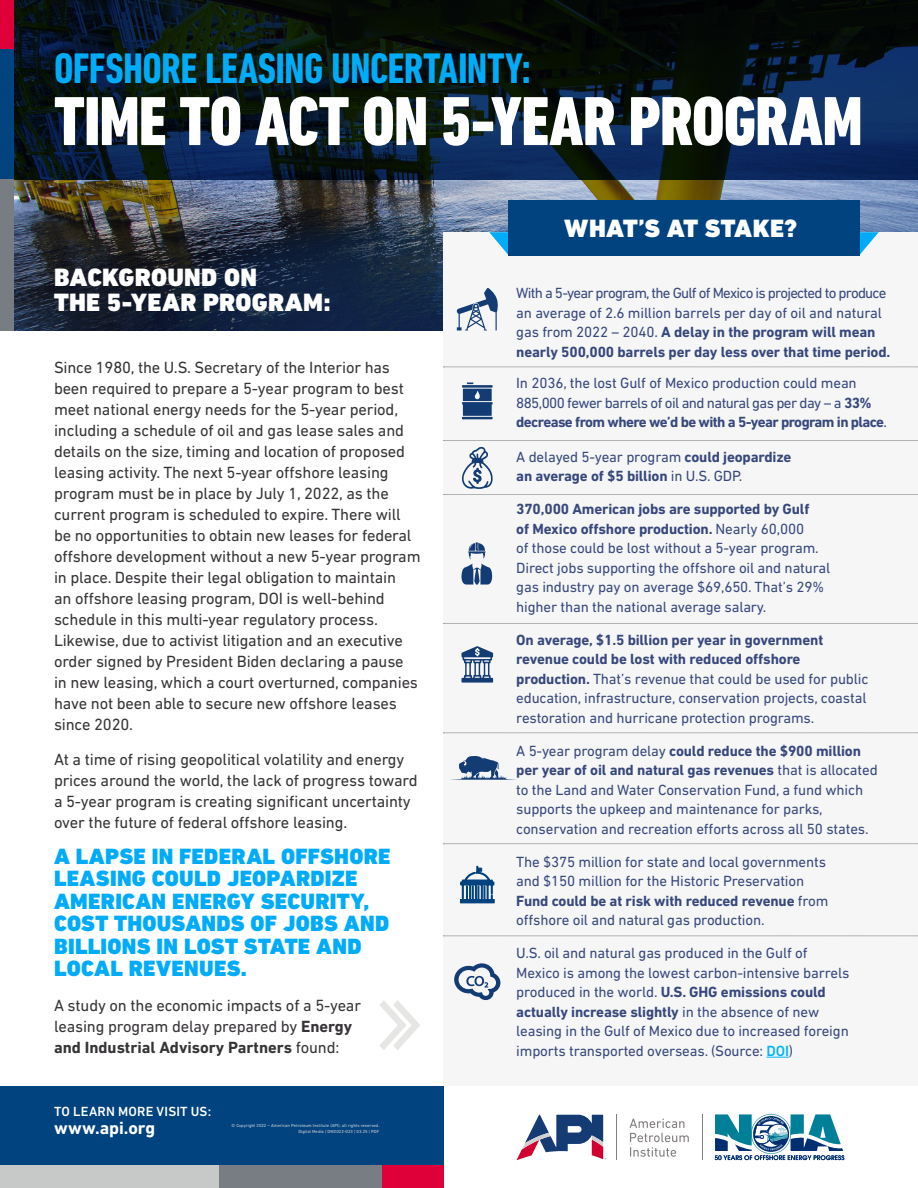
<style>
.page{position:relative;width:918px;height:1188px;background:#fff}
.page>*{position:absolute;margin:0;border:0;box-sizing:border-box;transform-origin:0 0}
.t1{font:800 condensed 70.5px "DIN Next LT Pro";letter-spacing:-.015em;color:#fff}
.t2{font:700 condensed 43.5px "DIN Next LT Pro";letter-spacing:-.015em;color:#00acf9}
.t3{font:900 25.5px/25.5px "DIN Next LT Pro";letter-spacing:.01em;color:#fff}
.t4{font:900 22.5px/22.5px "DIN Next LT Pro";letter-spacing:.01em;color:#00acf9}
.t5{font:700 18px "DIN Next LT Pro";letter-spacing:-.005em;color:#fff}
.t6{font:16.5px/21px "DIN Next LT Pro";letter-spacing:-.01em;color:#373437}
.t7{font:15px/19.5px "DIN Next LT Pro";letter-spacing:-.01em;color:#38487d}
.t8{font:15px/19.5px "DIN Next LT Pro";letter-spacing:-.05em;color:#38487d}
.t9{font:700 15px/19.5px "DIN Next LT Pro";letter-spacing:-.01em;color:#38487d}
.t10{font:500 13.5px "DIN Next LT Pro";letter-spacing:.015em;color:#fff}
.t11{font:4.5px/6px "DIN Next LT Pro";letter-spacing:.01em;color:#d3d5d4;text-align:right}
.s1{font-weight:700}
.s2{font-weight:400}
.s3{font-weight:500;color:#00b5fa}
</style>
<div class="page">
<img style="left:14px;top:229px;width:904px;height:101px">
<img style="left:14px;top:180px;width:904px;height:49px">
<div style="left:443px;top:232px;width:475px;height:956px;background:#f5f6f5"></div>
<div style="left:443px;top:1086px;width:475px;height:102px;background:#fff"></div>
<div style="left:0;top:1086px;width:443px;height:79px;background:#00437f"></div>
<div style="left:0;top:1165px;width:261px;height:23px;background:#c7c9c8"></div>
<div style="left:219px;top:1165px;width:163px;height:23px;background:#777d83"></div>
<div style="left:382px;top:1165px;width:61px;height:23px;background:#df003a"></div>
<img style="left:14px;top:0;width:904px;height:180px">
<svg style="left:630px;top:1119px;width:59px;height:38px"></svg>
<hr style="left:616px;top:1115px;width:1px;height:45px;background:#817d80">
<svg style="left:516px;top:1115px;width:90px;height:45px"></svg>
<hr style="left:702px;top:1114px;width:1px;height:46px;background:#817d80">
<svg style="left:715px;top:1114px;width:129px;height:46px"></svg>
<div style="left:0;top:175px;width:14px;height:155px;background:#777d83"></div>
<div style="left:0;top:45px;width:14px;height:134px;background:#00437f"></div>
<div style="left:0;top:0;width:14px;height:49px;background:#df003a"></div>
<svg style="left:379px;top:1000px;width:41px;height:50px"></svg>
<svg style="left:489px;top:232px;width:20px;height:24px"></svg>
<svg style="left:860px;top:232px;width:19px;height:23px"></svg>
<div style="left:509px;top:200px;width:351px;height:56px;background:#00437f"></div>
<svg style="left:443px;top:367px;width:475px;height:1px"></svg>
<svg style="left:443px;top:440px;width:475px;height:1px"></svg>
<svg style="left:443px;top:623px;width:475px;height:1px"></svg>
<svg style="left:443px;top:733px;width:475px;height:1px"></svg>
<svg style="left:443px;top:843px;width:475px;height:1px"></svg>
<svg style="left:443px;top:936px;width:475px;height:1px"></svg>
<svg style="left:443px;top:447px;width:475px;height:48px"></svg>
<svg style="left:461px;top:646px;width:32px;height:37px"></svg>
<svg style="left:461px;top:542px;width:32px;height:43px"></svg>
<svg style="left:462px;top:383px;width:31px;height:36px"></svg>
<svg style="left:450px;top:756px;width:66px;height:24px"></svg>
<svg style="left:460px;top:866px;width:34px;height:33px"></svg>
<hr style="left:461px;top:882px;width:33px;height:3px;background:#00437f">
<hr style="left:460px;top:899px;width:34px;height:4px;background:#00437f">
<svg style="left:454px;top:963px;width:46px;height:37px"></svg>
<svg style="left:456px;top:288px;width:42px;height:42px"></svg>
<svg style="left:767px;top:1057px;width:22px;height:1px"></svg>
<h2 class="t2" style="left:54px;top:44px;width:479px">OFFSHORE LEASING UNCERTAINTY:</h2>
<h1 class="t1" style="left:54px;top:81px;width:810px">TIME TO ACT ON 5-YEAR PROGRAM</h1>
<h3 class="t3" style="left:54px;top:264px;width:278px">BACKGROUND ON<br>THE 5-YEAR PROGRAM:</h3>
<p class="t6" style="left:54px;top:357px;width:368px">Since 1980, the U.S. Secretary of the Interior has been required to prepare a 5-year program to best meet national energy needs for the 5-year period, including a schedule of oil and gas lease sales and details on the size, timing and location of proposed leasing activity. The next 5-year offshore leasing program must be in place by July 1, 2022, as the current program is scheduled to expire. There will be no opportunities to obtain new leases for federal offshore development without a new 5-year program in place. Despite their legal obligation to maintain<br>an offshore leasing program, DOI is well-behind schedule in this multi-year regulatory process.<br>Likewise, due to activist litigation and an executive order signed by President Biden declaring a pause in new leasing, which a court overturned, companies have not been able to secure new offshore leases since 2020.</p>
<p class="t6" style="left:54px;top:748px;width:365px">At a time of rising geopolitical volatility and energy prices around the world, the lack of progress toward a 5-year program is creating significant uncertainty over the future of federal offshore leasing.</p>
<h3 class="t4" style="left:54px;top:845px;width:338px">A LAPSE IN FEDERAL OFFSHORE<br>LEASING COULD JEOPARDIZE<br>AMERICAN ENERGY SECURITY,<br>COST THOUSANDS OF JOBS AND<br>BILLIONS IN LOST STATE AND<br>LOCAL REVENUES.</h3>
<p class="t6" style="left:54px;top:994px;width:309px">A study on the economic impacts of a 5-year leasing program delay prepared by <span class="s1">Energy and Industrial Advisory Partners</span> found:</p>
<p class="t10" style="left:54px;top:1104px;width:159px">TO LEARN MORE VISIT US:</p>
<p class="t5" style="left:54px;top:1117px;width:103px">www.api.org</p>
<p class="t11" style="left:231px;top:1123px;width:149px">© Copyright 2022 – American Petroleum Institute (API), all rights reserved.<br>Digital Media | DM2022-023 | 03.25 | PDF</p>
<h3 class="t3" style="left:564px;top:216px;width:234px">WHAT’S AT STAKE?</h3>
<p class="t8" style="left:516px;top:283px;width:376px">With a 5-year program, the Gulf of Mexico is projected to produce an average of 2.6 million barrels per day of oil and natural gas from 2022 – 2040. <span class="s1">A delay in the program will mean nearly 500,000 barrels per day less over that time period.</span></p>
<p class="t7" style="left:516px;top:373px;width:372px">In 2036, the lost Gulf of Mexico production could mean<br>885,000 fewer barrels of oil and natural gas per day – a <span class="s1">33% decrease from where we’d be with a 5-year program in place</span>.</p>
<p class="t9" style="left:516px;top:447px;width:277px"><span class="s2">A delayed 5-year program</span> could jeopardize an average of $5 billion <span class="s2">in U.S. GDP.</span></p>
<p class="t7" style="left:516px;top:499px;width:315px"><span class="s1">370,000 American jobs are supported by Gulf<br>of Mexico offshore production.</span> Nearly 60,000<br>of those could be lost without a 5-year program.<br>Direct jobs supporting the offshore oil and natural gas industry pay on average $69,650. That’s 29% higher than the national average salary.</p>
<p class="t7" style="left:516px;top:630px;width:354px"><span class="s1">On average, $1.5 billion per year in government revenue could be lost with reduced offshore production.</span> That’s revenue that could be used for public education, infrastructure, conservation projects, coastal restoration and hurricane protection programs.</p>
<p class="t7" style="left:516px;top:741px;width:363px">A 5-year program delay <span class="s1">could reduce the $900 million per year of oil and natural gas revenues</span> that is allocated to the Land and Water Conservation Fund, a fund which supports the upkeep and maintenance for parks, conservation and recreation efforts across all 50 states.</p>
<p class="t7" style="left:516px;top:852px;width:314px">The $375 million for state and local governments and $150 million for the Historic Preservation <span class="s1">Fund could be at risk with reduced revenue</span> from offshore oil and natural gas production.</p>
<p class="t7" style="left:516px;top:943px;width:335px">U.S. oil and natural gas produced in the Gulf of Mexico is among the lowest carbon-intensive barrels produced in the world. <span class="s1">U.S. GHG emissions could actually increase slightly</span> in the absence of new leasing in the Gulf of Mexico due to increased foreign imports transported overseas. (Source: <span class="s3">DOI</span>)</p>
</div>
